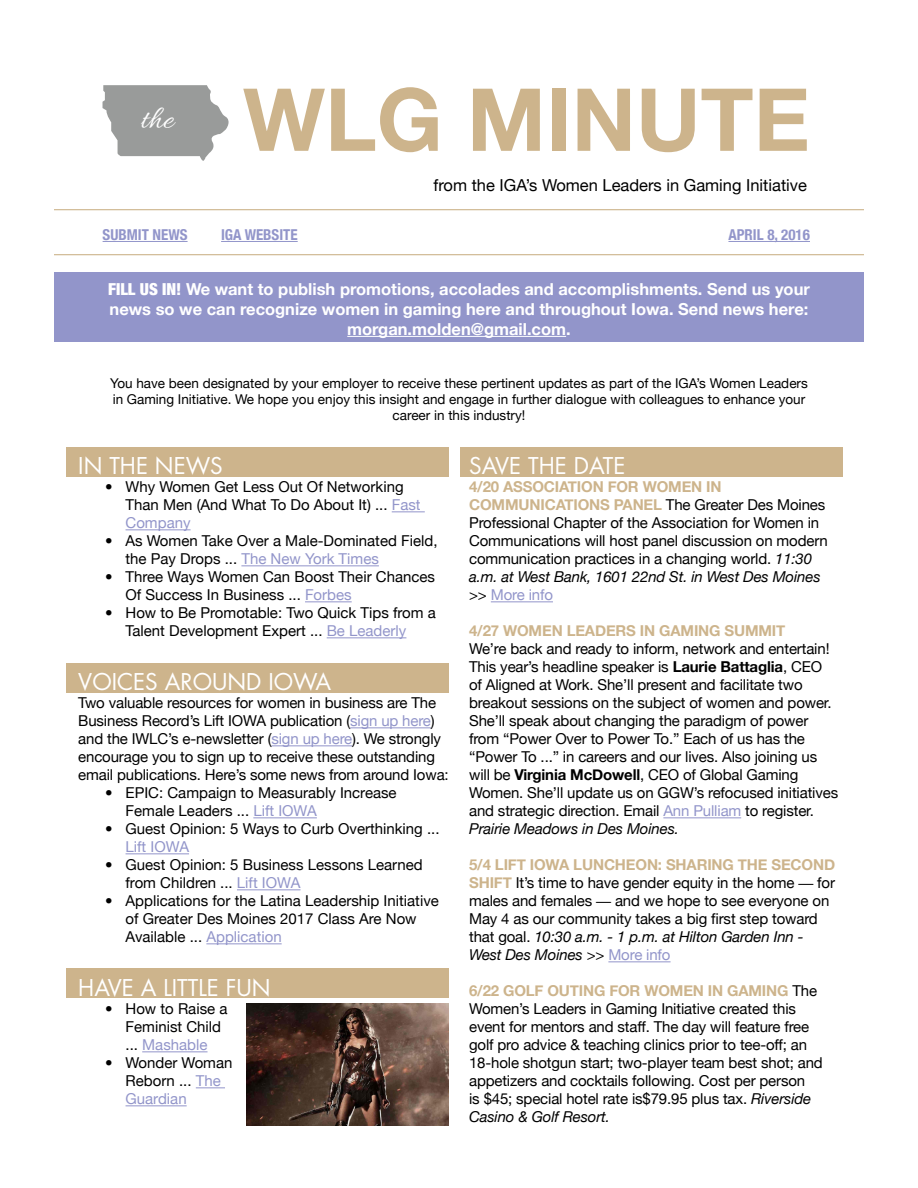
<style>
.page{position:relative;width:918px;height:1188px;background:#fff}
.page>*{position:absolute;margin:0;border:0;box-sizing:border-box;transform-origin:0 0}
.t1{font:700 87px "Helvetica Neue";color:#cdb48c}
.t2{font:33px "Allura";color:#fff}
.t3{font:22.5px "Futura";color:#fff}
.t4{font:700 16.5px/19.8px "Helvetica Neue";color:#fff;text-align:center}
.t5{font:16.5px "Helvetica Neue";color:#000}
.t6{font:15px/18px "Helvetica Neue";letter-spacing:-.01em;color:#000}
.t7{font:700 15px "Helvetica Neue";letter-spacing:-.01em;color:#cdb48c}
.t8{font:700 condensed 15px "Helvetica Neue";color:#9295ca}
.t9{font:15px "Helvetica Neue";color:#9295ca}
.t10{font:13.5px/16.2px "Helvetica Neue";color:#000;text-align:center}
.s1{font-weight:900;font-stretch:condensed}
.s2{color:#9295ca}
.s3{font-weight:700;color:#cdb48c}
.s4{font-style:italic}
.s5{font-weight:700}
.s6{font-family:"Avenir"}
</style>
<div class="page">
<div style="left:460px;top:447px;width:383px;height:29px;background:#cdb48c"></div>
<div style="left:66px;top:968px;width:383px;height:30px;background:#cdb48c"></div>
<div style="left:66px;top:664px;width:383px;height:29px;background:#cdb48c"></div>
<hr style="left:54px;top:209px;width:810px;height:1px;background:#cdb48c">
<hr style="left:54px;top:254px;width:810px;height:1px;background:#cdb48c">
<hr style="left:103px;top:241px;width:85px;height:1px;background:#9295ca">
<hr style="left:221px;top:241px;width:77px;height:1px;background:#9295ca">
<svg style="left:103px;top:85px;width:126px;height:76px"></svg>
<hr style="left:728px;top:241px;width:82px;height:1px;background:#9295ca">
<div style="left:54px;top:272px;width:810px;height:69px;background:#9295ca"></div>
<hr style="left:347px;top:336px;width:219px;height:1px;background:#fff">
<div style="left:66px;top:447px;width:383px;height:29px;background:#cdb48c"></div>
<hr style="left:392px;top:511px;width:33px;height:1px;background:#9295ca">
<hr style="left:126px;top:529px;width:65px;height:1px;background:#9295ca">
<hr style="left:241px;top:565px;width:138px;height:1px;background:#9295ca">
<hr style="left:305px;top:601px;width:47px;height:1px;background:#9295ca">
<hr style="left:327px;top:637px;width:79px;height:1px;background:#9295ca">
<hr style="left:350px;top:727px;width:81px;height:1px;background:#9295ca">
<hr style="left:271px;top:745px;width:81px;height:1px;background:#9295ca">
<hr style="left:253px;top:817px;width:64px;height:1px;background:#9295ca">
<hr style="left:126px;top:853px;width:63px;height:1px;background:#9295ca">
<hr style="left:237px;top:889px;width:64px;height:1px;background:#9295ca">
<hr style="left:206px;top:943px;width:76px;height:1px;background:#9295ca">
<hr style="left:142px;top:1051px;width:66px;height:1px;background:#9295ca">
<svg style="left:196px;top:1087px;width:29px;height:1px"></svg>
<hr style="left:126px;top:1105px;width:61px;height:1px;background:#9295ca">
<hr style="left:491px;top:601px;width:62px;height:1px;background:#9295ca">
<hr style="left:663px;top:817px;width:78px;height:1px;background:#9295ca">
<hr style="left:608px;top:961px;width:63px;height:1px;background:#9295ca">
<img style="left:246px;top:1004px;width:203px;height:121px">
<h2 class="t2" style="left:141px;top:101px;width:35px">the</h2>
<p class="t8" style="left:103px;top:226px;width:86px">SUBMIT NEWS</p>
<h1 class="t1" style="left:243px;top:66px;width:568px">WLG Minute</h1>
<p class="t5" style="left:434px;top:175px;width:375px">from the IGA’s Women Leaders in Gaming Initiative</p>
<p class="t8" style="left:221px;top:226px;width:78px">IGA WEBSITE</p>
<p class="t8" style="left:728px;top:226px;width:83px">APRIL 8, 2016</p>
<p class="t4" style="left:108px;top:279px;width:703px"><span class="s1">Fill Us In!</span> We want to publish promotions, accolades and accomplishments. Send us your news so we can recognize women in gaming here and throughout Iowa. Send news here: morgan.molden@gmail.com.</p>
<p class="t10" style="left:110px;top:375px;width:699px">You have been designated by your employer to receive these pertinent updates as part of the IGA’s Women Leaders in Gaming Initiative. We hope you enjoy this insight and engage in further dialogue with colleagues to enhance your career in this industry!</p>
<h3 class="t3" style="left:78px;top:452px;width:146px">IN THE N EWS</h3>
<p class="t6" style="left:126px;top:478px;width:297px;text-indent:-20px">• Why Women Get Less Out Of Networking<br>Than Men (And What To Do About It) ... <span class="s2">Fast<br>Company</span></p>
<p class="t6" style="left:126px;top:532px;width:314px;text-indent:-20px">• As Women Take Over a Male-Dominated Field, the Pay Drops ... <span class="s2">The New York Times</span></p>
<p class="t6" style="left:126px;top:568px;width:311px;text-indent:-20px">• Three Ways Women Can Boost Their Chances<br>Of Success In Business ... <span class="s2">Forbes</span></p>
<p class="t6" style="left:126px;top:604px;width:312px;text-indent:-20px">• How to Be Promotable: Two Quick Tips from a<br>Talent Development Expert ... <span class="s2">Be Leaderly</span></p>
<h3 class="t3" style="left:78px;top:668px;width:254px">VOICES AROUND IOWA</h3>
<p class="t6" style="left:78px;top:694px;width:372px">Two valuable resources for women in business are The Business Record’s Lift IOWA publication (<span class="s2">sign up here</span>) and the IWLC’s e-newsletter (<span class="s2">sign up here</span>). We strongly encourage you to sign up to receive these outstanding email publications. Here’s some news from around Iowa:</p>
<p class="t6" style="left:126px;top:784px;width:273px;text-indent:-20px">• EPIC: Campaign to Measurably Increase<br>Female Leaders ... <span class="s2">Lift IOWA</span></p>
<p class="t6" style="left:105px;top:820px;width:336px">• Guest Opinion: 5 Ways to Curb Overthinking ...</p>
<p class="t9" style="left:126px;top:838px;width:65px">Lift IOWA</p>
<p class="t6" style="left:126px;top:856px;width:299px;text-indent:-20px">• Guest Opinion: 5 Business Lessons Learned from Children ... <span class="s2">Lift IOWA</span></p>
<p class="t6" style="left:126px;top:892px;width:315px;text-indent:-20px">• Applications for the Latina Leadership Initiative of Greater Des Moines 2017 Class Are Now<br>Available ... <span class="s2">Application</span></p>
<h3 class="t3" style="left:78px;top:974px;width:194px">HAVE A LITTLE FUN</h3>
<p class="t6" style="left:126px;top:1000px;width:103px;text-indent:-20px">• How to Raise a<br>Feminist Child ... <span class="s2">Mashable</span></p>
<p class="t6" style="left:126px;top:1054px;width:108px;text-indent:-20px">• Wonder Woman<br>Reborn ... <span class="s2">The<br>Guardian</span></p>
<h3 class="t3" style="left:469px;top:452px;width:73px">SAVE THE</h3>
<h3 class="t3" style="left:574px;top:452px;width:41px">DATE</h3>
<p class="t6" style="left:469px;top:478px;width:360px"><span class="s3">4/20 Association for Women in<br>Comm unications panel</span> The Greater Des Moines Professional Chapter of the Association for Women in Communications will host panel discussion on modern communication practices in a changing world. <span class="s4">11:30 a.m. at West Bank, 1601 22nd St. in West Des Moines </span>&gt;&gt; <span class="s2">More info</span></p>
<p class="t7" style="left:469px;top:622px;width:310px">4/27 WOMEN LEADERS IN GAMING SUMMIT</p>
<p class="t6" style="left:469px;top:640px;width:371px">We’re back and ready to inform, network and entertain!<br>This year’s headline speaker is <span class="s5">Laurie Battaglia</span>, CEO of Aligned at Work. She’ll present and facilitate two breakout sessions on the subject of women and power.<br>She’ll speak about changing the paradigm of power from “Power Over to Power To.” Each of us has the “Power To ...” in careers and our lives. Also joining us will be <span class="s5">Virginia McDowell</span>, CEO of Global Gaming Women. She’ll update us on GGW’s refocused initiatives and strategic direction. Email <span class="s2">Ann Pulliam</span> to register.<br><span class="s4">Prairie Meadows in Des Moines.</span></p>
<p class="t7" style="left:469px;top:856px;width:43px">5/4 LIFT</p>
<p class="t7" style="left:530px;top:856px;width:64px">IOWA LUNC</p>
<p class="t7" style="left:615px;top:856px;width:23px">HEON</p>
<p class="t6" style="left:469px;top:856px;width:367px;text-indent:189px"><span class="s3">: Sharing the second sh ift</span> It’s time to have gender equity in the home <span class="s6">—</span> for males and females <span class="s6">—</span> and we hope to see everyone on May 4 as our community takes a big first step toward that goal. <span class="s4">10:30 a.m. - 1 p.m. at Hilton Garden Inn - West Des Moines</span> &gt;&gt; <span class="s2">More info</span></p>
<p class="t7" style="left:469px;top:982px;width:271px">6/22 golf outing for women in gam</p>
<p class="t6" style="left:469px;top:982px;width:355px;text-indent:293px"><span class="s3">ing</span> The Women’s Leaders in Gaming Initiative created this event for mentors and staff. The day will feature free golf pro advice &amp; teaching clinics prior to tee-off; an 18-hole shotgun start; two-player team best shot; and appetizers and cocktails following. Cost per person<br>is $45; special hotel rate is$79.95 plus tax. <span class="s4">Riverside Casino &amp; Golf Resort.</span></p>
</div>
